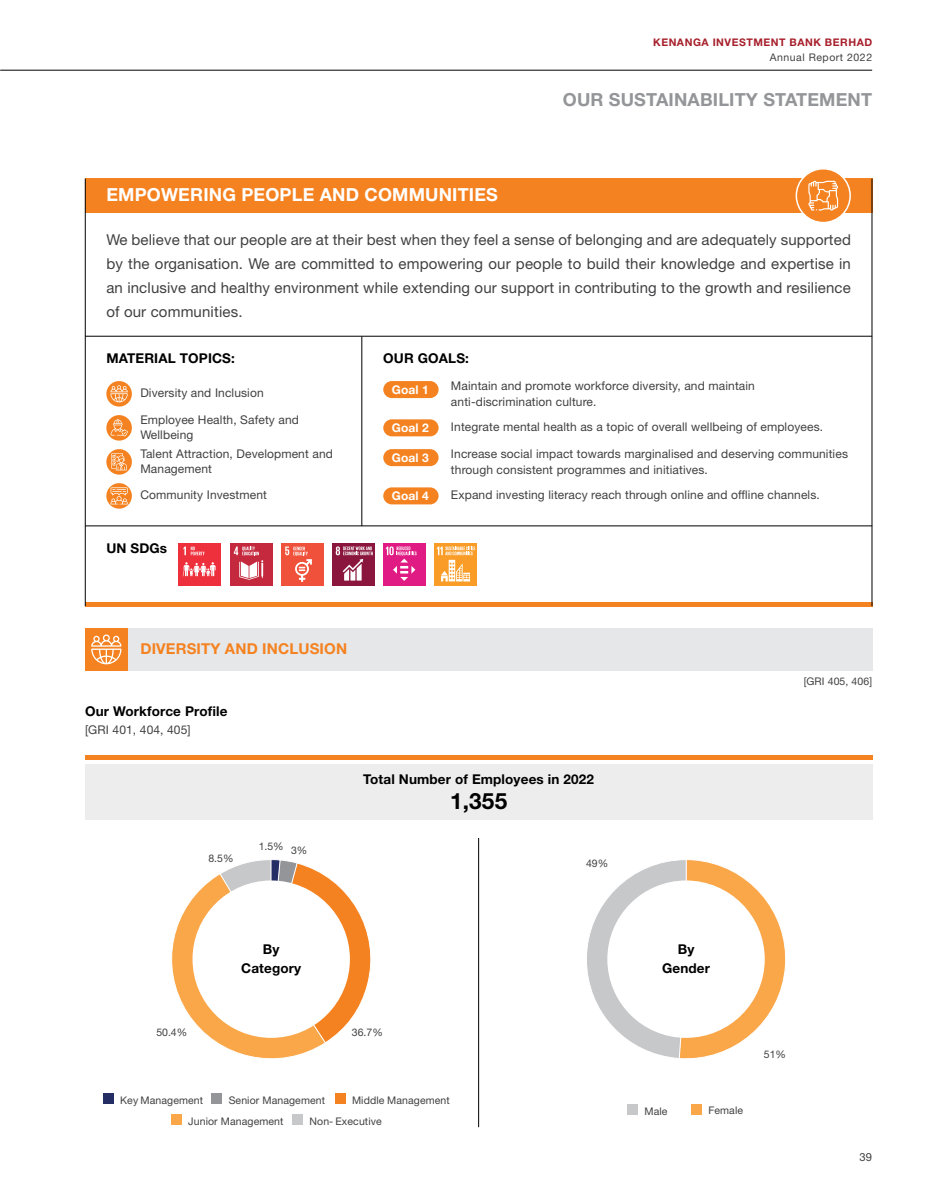
<style>
.page{position:relative;width:936px;height:1191px;background:#fff}
.page>*{position:absolute;margin:0;border:0;box-sizing:border-box;transform-origin:0 0}
.t1{font:700 22.5px "Helvetica Neue LT Std";color:#000}
.t2{font:700 18px "Helvetica Neue LT Std";letter-spacing:.01em;color:#fff}
.t3{font:700 18px "Helvetica Neue LT Std";letter-spacing:.01em;color:#939598}
.t4{font:15px/24px "Helvetica Neue LT Std";letter-spacing:.01em;color:#414042;text-align:justify}
.t5{font:700 15px "Helvetica Neue LT Std";letter-spacing:.01em;color:#f58220}
.t6{font:700 13.5px/19.5px "Helvetica Neue LT Std";letter-spacing:.01em;color:#000;text-align:center}
.t7{font:12px/16.5px "Helvetica Neue LT Std";letter-spacing:.01em;color:#414042}
.t8{font:700 12px "Helvetica Neue LT Std";letter-spacing:.01em;color:#fff}
.t9{font:11.25px "Helvetica Neue LT Std";color:#414042}
.t10{font:10.5px "Helvetica Neue LT Std";letter-spacing:.01em;color:#414042}
.t11{font:700 10.5px "Helvetica Neue LT Std";letter-spacing:.05em;color:#a7202c}
.t12{font:10.5px "Helvetica Neue LT Std";letter-spacing:.05em;color:#414042}
</style>
<div class="page">
<hr style="left:0;top:70px;width:872px;height:1px;background:#000">
<div style="left:0;top:0;width:85px;height:85px;background:#fff"></div>
<div style="left:85px;top:179px;width:787px;height:34px;background:#f58220"></div>
<div style="left:85px;top:628px;width:787px;height:42px;background:#e6e7e8"></div>
<div style="left:85px;top:628px;width:43px;height:42px;background:#f58220"></div>
<svg style="left:91px;top:634px;width:30px;height:30px"></svg>
<div style="left:85px;top:602px;width:787px;height:5px;background:#f58220"></div>
<hr style="left:85px;top:179px;width:1px;height:427px;background:#000">
<hr style="left:871px;top:179px;width:1px;height:427px;background:#000">
<hr style="left:85px;top:336px;width:787px;height:1px;background:#000">
<hr style="left:361px;top:336px;width:1px;height:190px;background:#000">
<div style="left:383px;top:381px;width:55px;height:17px;background:#f58220;border-radius:9px"></div>
<div style="left:383px;top:419px;width:55px;height:17px;background:#f58220;border-radius:9px"></div>
<hr style="left:85px;top:525px;width:787px;height:1px;background:#000">
<div style="left:383px;top:487px;width:55px;height:17px;background:#f58220;border-radius:9px"></div>
<div style="left:383px;top:449px;width:55px;height:17px;background:#f58220;border-radius:9px"></div>
<div style="left:796px;top:169px;width:54px;height:53px;background:#f58220;border-radius:50%"></div>
<div style="left:795px;top:168px;width:55px;height:55px;border:2px solid #fff;border-radius:50%"></div>
<svg style="left:808px;top:181px;width:30px;height:29px"></svg>
<div style="left:106px;top:381px;width:26px;height:25px;background:#f58220;border-radius:50%"></div>
<svg style="left:110px;top:385px;width:18px;height:17px"></svg>
<div style="left:106px;top:415px;width:26px;height:25px;background:#f58220;border-radius:50%"></div>
<svg style="left:110px;top:419px;width:18px;height:17px"></svg>
<div style="left:106px;top:449px;width:26px;height:25px;background:#f58220;border-radius:50%"></div>
<svg style="left:111px;top:453px;width:16px;height:17px"></svg>
<svg style="left:106px;top:483px;width:26px;height:25px"></svg>
<svg style="left:111px;top:487px;width:17px;height:18px"></svg>
<div style="left:179px;top:543px;width:42px;height:42px;background:#ee303c"></div>
<svg style="left:183px;top:562px;width:32px;height:14px"></svg>
<svg style="left:183px;top:546px;width:21px;height:9px"></svg>
<div style="left:332px;top:543px;width:42px;height:42px;background:#8a163e"></div>
<svg style="left:336px;top:546px;width:37px;height:34px"></svg>
<div style="left:281px;top:543px;width:42px;height:42px;background:#f0513a"></div>
<svg style="left:285px;top:546px;width:27px;height:36px"></svg>
<div style="left:383px;top:543px;width:42px;height:42px;background:#e01b83"></div>
<svg style="left:386px;top:546px;width:30px;height:35px"></svg>
<div style="left:434px;top:543px;width:42px;height:42px;background:#f99d28"></div>
<svg style="left:437px;top:546px;width:38px;height:35px"></svg>
<div style="left:230px;top:543px;width:42px;height:42px;background:#c4293e"></div>
<svg style="left:234px;top:546px;width:29px;height:33px"></svg>
<div style="left:85px;top:764px;width:787px;height:55px;background:#ededee"></div>
<div style="left:85px;top:755px;width:787px;height:5px;background:#f58220"></div>
<div style="left:103px;top:1093px;width:11px;height:10px;background:#252d65"></div>
<div style="left:212px;top:1093px;width:10px;height:10px;background:#939598"></div>
<div style="left:335px;top:1093px;width:10px;height:10px;background:#f58220"></div>
<div style="left:171px;top:1114px;width:11px;height:11px;background:#faa74a"></div>
<div style="left:292px;top:1114px;width:11px;height:11px;background:#c7c8ca"></div>
<svg style="left:171px;top:859px;width:200px;height:200px"></svg>
<div style="left:192px;top:880px;width:158px;height:157px;background:#fff;border-radius:50%"></div>
<hr style="left:478px;top:838px;width:1px;height:289px;background:#000">
<svg style="left:587px;top:859px;width:199px;height:200px"></svg>
<div style="left:607px;top:880px;width:157px;height:157px;background:#fff;border-radius:50%"></div>
<div style="left:691px;top:1103px;width:11px;height:11px;background:#faa74a"></div>
<div style="left:627px;top:1103px;width:11px;height:11px;background:#c7c8ca"></div>
<p class="t11" style="left:653px;top:36px;width:220px">KENANGA INVESTMENT BANK BERHAD</p>
<p class="t12" style="left:769px;top:51px;width:104px">Annual Report 2022</p>
<h2 class="t2" style="left:106px;top:183px;width:393px">EMPOWERING PEOPLE AND COMMUNITIES</h2>
<h2 class="t3" style="left:562px;top:89px;width:311px">OUR SUSTAINABILITY STATEMENT</h2>
<p class="t4" style="left:106px;top:227px;width:746px">We believe that our people are at their best when they feel a sense of belonging and are adequately supported by the organisation. We are committed to empowering our people to build their knowledge and expertise in an inclusive and healthy environment while extending our support in contributing to the growth and resilience of our communities.</p>
<p class="t6" style="left:106px;top:348px;width:130px">MATERIAL TOPICS:</p>
<p class="t6" style="left:383px;top:348px;width:87px">OUR GOALS:</p>
<p class="t8" style="left:392px;top:382px;width:39px">Goal 1</p>
<p class="t7" style="left:451px;top:377px;width:305px">Maintain and promote workforce diversity, and maintain anti-discrimination culture.</p>
<p class="t8" style="left:392px;top:420px;width:39px">Goal 2</p>
<p class="t7" style="left:451px;top:418px;width:373px">Integrate mental health as a topic of overall wellbeing of employees.</p>
<p class="t7" style="left:140px;top:384px;width:125px">Diversity and Inclusion</p>
<p class="t7" style="left:140px;top:412px;width:160px;line-height:15px">Employee Health, Safety and<br>Wellbeing</p>
<p class="t7" style="left:140px;top:446px;width:194px;line-height:15px">Talent Attraction, Development and<br>Management</p>
<p class="t7" style="left:140px;top:486px;width:128px">Community Investment</p>
<p class="t8" style="left:392px;top:488px;width:39px">Goal 4</p>
<p class="t7" style="left:451px;top:486px;width:370px">Expand investing literacy reach through online and offline channels.</p>
<p class="t8" style="left:392px;top:450px;width:39px">Goal 3</p>
<p class="t7" style="left:451px;top:445px;width:398px">Increase social impact towards marginalised and deserving communities through consistent programmes and initiatives.</p>
<p class="t6" style="left:106px;top:538px;width:62px">UN SDGs</p>
<p class="t5" style="left:140px;top:639px;width:208px">DIVERSITY AND INCLUSION</p>
<p class="t6" style="left:85px;top:701px;width:144px">Our Workforce Profile</p>
<p class="t7" style="left:85px;top:722px;width:107px">[GRI 401, 404, 405]</p>
<p class="t10" style="left:208px;top:852px;width:27px">8.5%</p>
<p class="t10" style="left:259px;top:839px;width:50px">1.5% 3%</p>
<p class="t6" style="left:241px;top:939px;width:61px">By<br>Category</p>
<p class="t6" style="left:363px;top:769px;width:232px">Total Number of Employees in 2022</p>
<h1 class="t1" style="left:450px;top:787px;width:59px">1,355</h1>
<p class="t10" style="left:586px;top:856px;width:24px">49%</p>
<p class="t10" style="left:156px;top:1025px;width:32px">50.4%</p>
<p class="t10" style="left:352px;top:1025px;width:32px">36.7%</p>
<p class="t10" style="left:120px;top:1093px;width:84px">Key Management</p>
<p class="t10" style="left:229px;top:1093px;width:98px">Senior Management</p>
<p class="t10" style="left:352px;top:1094px;width:99px">Middle Management</p>
<p class="t10" style="left:188px;top:1115px;width:97px">Junior Management</p>
<p class="t10" style="left:309px;top:1115px;width:74px">Non- Executive</p>
<p class="t10" style="left:803px;top:674px;width:70px">[GRI 405, 406]</p>
<p class="t6" style="left:662px;top:939px;width:49px">By<br>Gender</p>
<p class="t10" style="left:644px;top:1104px;width:25px">Male</p>
<p class="t10" style="left:708px;top:1104px;width:36px">Female</p>
<p class="t10" style="left:763px;top:1048px;width:24px">51%</p>
<p class="t9" style="left:859px;top:1150px;width:14px">39</p>
</div>
